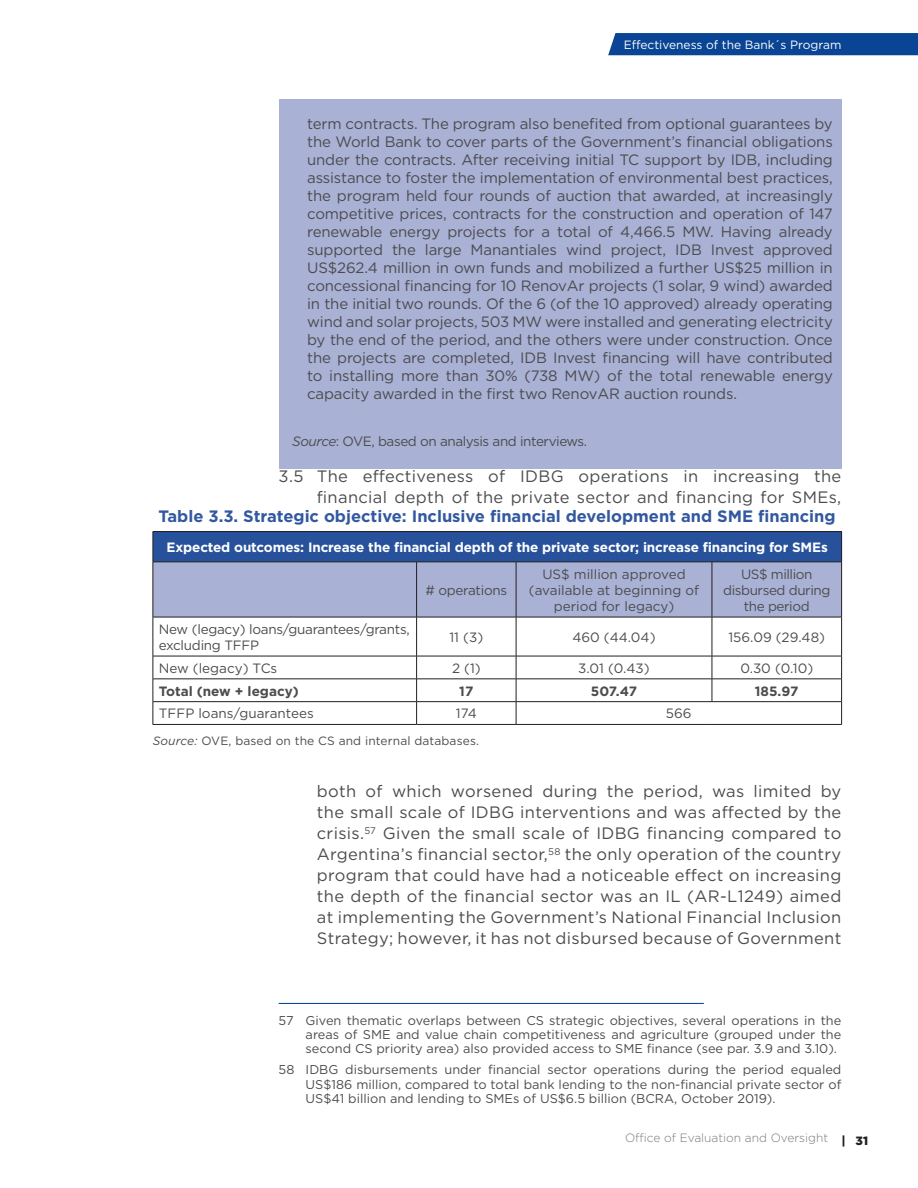
<style>
.page{position:relative;width:918px;height:1188px;background:#fff}
.page>*{position:absolute;margin:0;border:0;box-sizing:border-box;transform-origin:0 0}
.t1{font:16.5px/21px "Gotham";letter-spacing:.02em;color:#4b4c4d;text-align:right}
.t2{font:700 16.5px "Gotham";color:#3358a0}
.t3{font:15px/18px "Gotham";letter-spacing:-.01em;color:#4b4c4d;text-align:justify}
.t4{font:13.5px/16.2px "Gotham";letter-spacing:-.02em;color:#4b4c4d;text-align:center}
.t5{font:13.5px/16.2px "Gotham";color:#4b4c4d;text-align:center}
.t6{font:700 13.5px "Gotham";letter-spacing:-.01em;color:#fff}
.t7{font:700 13.5px "Gotham";color:#4b4c4d}
.t8{font:12.75px/14.2px "Gotham";color:#4b4c4d;text-align:justify}
.t9{font:12px "Gotham";letter-spacing:.01em;color:#4b4c4d}
.t10{font:300 12px "Gotham";color:#76787b}
.t11{font:12px "Gotham";color:#fff}
.s1{font-style:italic}
.s2{font-weight:900;color:#231f20}
</style>
<div class="page">
<div style="left:608px;top:33px;width:310px;height:22px;background:#094594"></div>
<hr style="left:279px;top:1003px;width:425px;height:1px;background:#094594">
<div style="left:279px;top:99px;width:562px;height:370px;background:#a9b1d5"></div>
<div style="left:153px;top:532px;width:689px;height:30px;background:#27519b"></div>
<div style="left:154px;top:563px;width:687px;height:54px;background:#a9b1d5"></div>
<hr style="left:153px;top:531px;width:264px;height:1px;background:#231f20">
<hr style="left:153px;top:532px;width:1px;height:30px;background:#231f20">
<hr style="left:417px;top:531px;width:99px;height:1px;background:#231f20">
<hr style="left:516px;top:531px;width:196px;height:1px;background:#231f20">
<hr style="left:712px;top:531px;width:130px;height:1px;background:#231f20">
<hr style="left:841px;top:532px;width:1px;height:30px;background:#231f20">
<hr style="left:153px;top:562px;width:264px;height:1px;background:#231f20">
<hr style="left:153px;top:562px;width:1px;height:55px;background:#231f20">
<hr style="left:417px;top:562px;width:99px;height:1px;background:#231f20">
<hr style="left:416px;top:562px;width:1px;height:55px;background:#231f20">
<hr style="left:516px;top:562px;width:196px;height:1px;background:#231f20">
<hr style="left:516px;top:562px;width:1px;height:55px;background:#231f20">
<hr style="left:712px;top:562px;width:130px;height:1px;background:#231f20">
<hr style="left:712px;top:562px;width:1px;height:55px;background:#231f20">
<hr style="left:841px;top:562px;width:1px;height:55px;background:#231f20">
<hr style="left:153px;top:617px;width:264px;height:1px;background:#231f20">
<hr style="left:153px;top:617px;width:1px;height:39px;background:#231f20">
<hr style="left:417px;top:617px;width:99px;height:1px;background:#231f20">
<hr style="left:416px;top:617px;width:1px;height:39px;background:#231f20">
<hr style="left:516px;top:617px;width:196px;height:1px;background:#231f20">
<hr style="left:516px;top:617px;width:1px;height:39px;background:#231f20">
<hr style="left:712px;top:617px;width:130px;height:1px;background:#231f20">
<hr style="left:712px;top:617px;width:1px;height:39px;background:#231f20">
<hr style="left:841px;top:617px;width:1px;height:39px;background:#231f20">
<hr style="left:153px;top:656px;width:264px;height:1px;background:#231f20">
<hr style="left:417px;top:656px;width:99px;height:1px;background:#231f20">
<hr style="left:516px;top:656px;width:196px;height:1px;background:#231f20">
<hr style="left:712px;top:656px;width:130px;height:1px;background:#231f20">
<hr style="left:153px;top:679px;width:264px;height:1px;background:#231f20">
<hr style="left:417px;top:679px;width:99px;height:1px;background:#231f20">
<hr style="left:516px;top:679px;width:196px;height:1px;background:#231f20">
<hr style="left:712px;top:679px;width:130px;height:1px;background:#231f20">
<svg style="left:712px;top:656px;width:1px;height:45px"></svg>
<hr style="left:153px;top:701px;width:264px;height:1px;background:#231f20">
<svg style="left:153px;top:656px;width:1px;height:68px"></svg>
<hr style="left:417px;top:701px;width:99px;height:1px;background:#231f20">
<svg style="left:416px;top:656px;width:1px;height:68px"></svg>
<hr style="left:516px;top:701px;width:196px;height:1px;background:#231f20">
<svg style="left:516px;top:656px;width:1px;height:68px"></svg>
<hr style="left:712px;top:701px;width:130px;height:1px;background:#231f20">
<svg style="left:841px;top:656px;width:1px;height:68px"></svg>
<hr style="left:153px;top:724px;width:264px;height:1px;background:#231f20">
<hr style="left:417px;top:724px;width:99px;height:1px;background:#231f20">
<hr style="left:516px;top:724px;width:196px;height:1px;background:#231f20">
<hr style="left:712px;top:724px;width:130px;height:1px;background:#231f20">
<p class="t11" style="left:624px;top:37px;width:219px">Effectiveness of the Bank´s Program</p>
<p class="t3" style="left:307px;top:115px;width:527px">term contracts. The program also benefited from optional guarantees by the World Bank to cover parts of the Government’s financial obligations under the contracts. After receiving initial TC support by IDB, including assistance to foster the implementation of environmental best practices, the program held four rounds of auction that awarded, at increasingly competitive prices, contracts for the construction and operation of 147 renewable energy projects for a total of 4,466.5 MW. Having already supported the large Manantiales wind project, IDB Invest approved US$262.4 million in own funds and mobilized a further US$25 million in concessional financing for 10 RenovAr projects (1 solar, 9 wind) awarded in the initial two rounds. Of the 6 (of the 10 approved) already operating wind and solar projects, 503 MW were installed and generating electricity by the end of the period, and the others were under construction. Once the projects are completed, IDB Invest financing will have contributed to installing more than 30% (738 MW) of the total renewable energy capacity awarded in the first two RenovAR auction rounds.</p>
<p class="t4" style="left:292px;top:433px;width:297px"><span class="s1">Source</span>: OVE, based on analysis and interviews.</p>
<p class="t1" style="left:279px;top:466px;width:564px">3.5 The effectiveness of IDBG operations in increasing the financial depth of the private sector and financing for SMEs,</p>
<p class="t2" style="left:159px;top:505px;width:679px">Table 3.3. Strategic objective: Inclusive financial development and SME financing</p>
<p class="t6" style="left:167px;top:538px;width:663px">Expected outcomes: Increase the financial depth of the private sector; increase financing for SMEs</p>
<p class="t4" style="left:425px;top:582px;width:83px"># operations</p>
<p class="t5" style="left:529px;top:565px;width:172px">US$ million approved (available at beginning of period for legacy)</p>
<p class="t4" style="left:723px;top:565px;width:109px">US$ million disbursed during the period</p>
<p class="t4" style="left:159px;top:621px;width:252px;text-align:left">New (legacy) loans/guarantees/grants, excluding TFFP</p>
<p class="t4" style="left:449px;top:629px;width:35px">11 (3)</p>
<p class="t4" style="left:572px;top:629px;width:85px">460 (44.04)</p>
<p class="t4" style="left:728px;top:629px;width:98px">156.09 (29.48)</p>
<p class="t5" style="left:159px;top:660px;width:120px">New (legacy) TCs</p>
<p class="t4" style="left:452px;top:660px;width:30px">2 (1)</p>
<p class="t4" style="left:578px;top:660px;width:73px">3.01 (0.43)</p>
<p class="t4" style="left:740px;top:660px;width:74px">0.30 (0.10)</p>
<p class="t7" style="left:159px;top:682px;width:141px">Total (new + legacy)</p>
<p class="t7" style="left:459px;top:682px;width:16px">17</p>
<p class="t7" style="left:591px;top:682px;width:48px">507.47</p>
<p class="t7" style="left:755px;top:682px;width:45px">185.97</p>
<p class="t5" style="left:159px;top:705px;width:156px">TFFP loans/guarantees</p>
<p class="t4" style="left:456px;top:705px;width:22px">174</p>
<p class="t4" style="left:666px;top:705px;width:27px">566</p>
<p class="t9" style="left:153px;top:733px;width:328px"><span class="s1">Source:</span> OVE, based on the CS and internal databases.</p>
<p class="t1" style="left:317px;top:781px;width:526px;text-align:justify">both of which worsened during the period, was limited by the small scale of IDBG interventions and was affected by the crisis.<sup>57</sup> Given the small scale of IDBG financing compared to Argentina’s financial sector,<sup>58</sup> the only operation of the country program that could have had a noticeable effect on increasing the depth of the financial sector was an IL (AR-L1249) aimed at implementing the Government’s National Financial Inclusion Strategy; however, it has not disbursed because of Government</p>
<p class="t8" style="left:306px;top:1013px;width:537px;text-indent:-27px">57 Given thematic overlaps between CS strategic objectives, several operations in the areas of SME and value chain competitiveness and agriculture (grouped under the second CS priority area) also provided access to SME finance (see par. 3.9 and 3.10).</p>
<p class="t8" style="left:306px;top:1063px;width:537px;text-indent:-27px">58 IDBG disbursements under financial sector operations during the period equaled US$186 million, compared to total bank lending to the non-financial private sector of US$41 billion and lending to SMEs of US$6.5 billion (BCRA, October 2019).</p>
<p class="t10" style="left:625px;top:1130px;width:245px">Office of Evaluation and Oversight <span class="s2">| 31</span></p>
</div>
